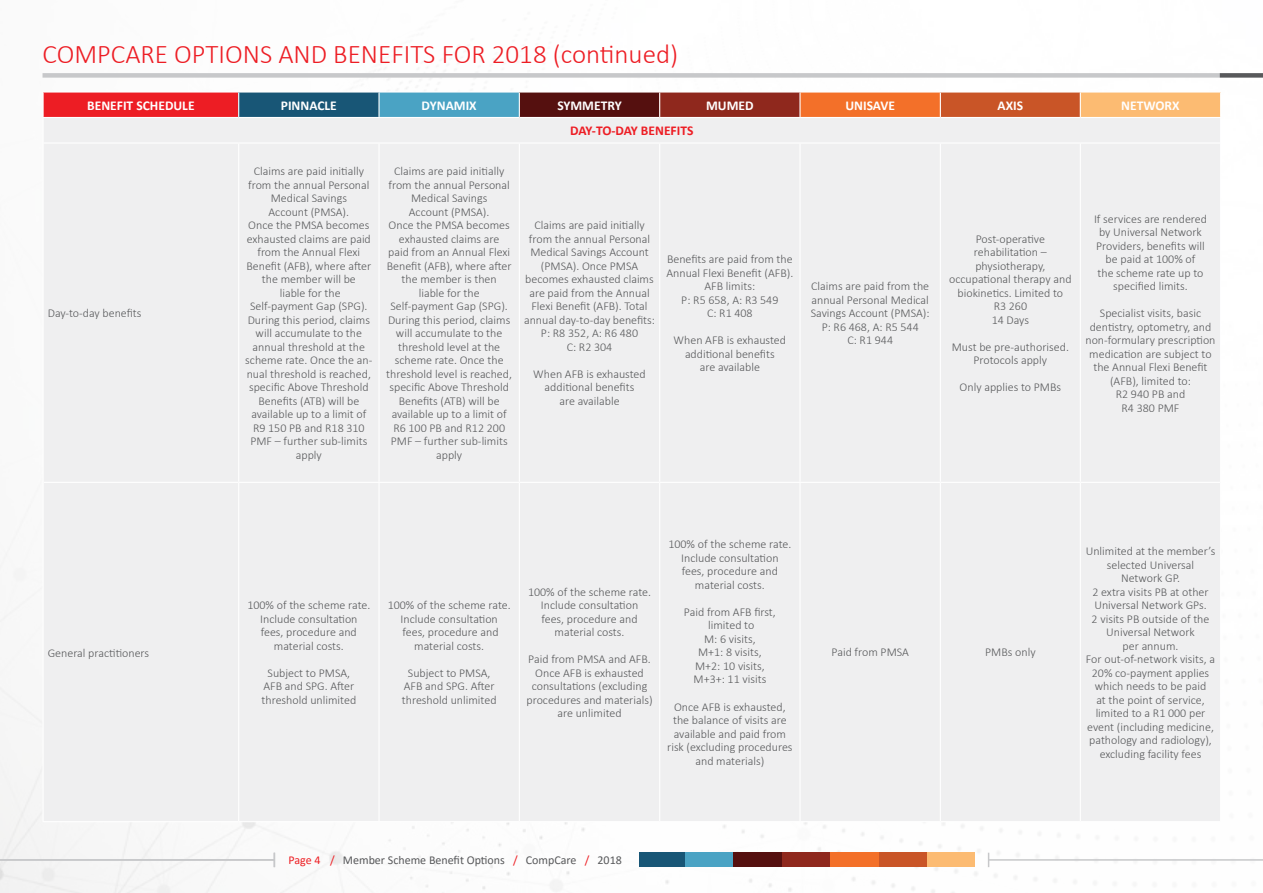
<style>
.page{position:relative;width:1263px;height:893px;background:#fff}
.page>*{position:absolute;margin:0;border:0;box-sizing:border-box;transform-origin:0 0}
.t1{font:300 27px "Calibri";color:#ed1d24}
.t2{font:700 13.5px "Calibri";color:#fff}
.t3{font:700 13.5px "Calibri";letter-spacing:-.005em;color:#ed1d24}
.t4{font:300 12px/13.5px "Calibri";color:#58595b;text-align:center}
.t5{font:12px "Calibri";color:#58595b}
.s1{color:#ed1f24}
</style>
<div class="page">
<div style="left:43px;top:73px;width:1177px;height:5px;background:#c7c8ca"></div>
<div style="left:1220px;top:73px;width:43px;height:5px;background:#58595b"></div>
<div style="left:43px;top:92px;width:196px;height:25px;background:#ed1d24"></div>
<div style="left:239px;top:92px;width:140px;height:25px;background:#185676"></div>
<div style="left:379px;top:92px;width:140px;height:25px;background:#4aa3c4"></div>
<div style="left:519px;top:92px;width:141px;height:25px;background:#55100f"></div>
<div style="left:660px;top:92px;width:140px;height:25px;background:#8f281d"></div>
<div style="left:800px;top:92px;width:140px;height:25px;background:#f37029"></div>
<div style="left:940px;top:92px;width:140px;height:25px;background:#c95527"></div>
<div style="left:1080px;top:92px;width:141px;height:25px;background:#fcbb72"></div>
<div style="left:44px;top:118px;width:1176px;height:703px;background:#efeff0"></div>
<hr style="left:378px;top:93px;width:2px;height:24px;background:#fff">
<svg style="left:519px;top:93px;width:1px;height:24px"></svg>
<svg style="left:659px;top:93px;width:1px;height:24px"></svg>
<svg style="left:799px;top:93px;width:1px;height:24px"></svg>
<svg style="left:940px;top:93px;width:1px;height:24px"></svg>
<svg style="left:1080px;top:93px;width:1px;height:24px"></svg>
<svg style="left:1220px;top:93px;width:1px;height:24px"></svg>
<hr style="left:44px;top:142px;width:195px;height:2px;background:#fff">
<hr style="left:239px;top:142px;width:140px;height:2px;background:#fff">
<hr style="left:238px;top:144px;width:1px;height:338px;background:#fff">
<hr style="left:379px;top:142px;width:140px;height:2px;background:#fff">
<hr style="left:378px;top:144px;width:2px;height:338px;background:#fff">
<hr style="left:519px;top:142px;width:141px;height:2px;background:#fff">
<hr style="left:519px;top:144px;width:1px;height:338px;background:#fff">
<hr style="left:660px;top:142px;width:140px;height:2px;background:#fff">
<hr style="left:659px;top:144px;width:1px;height:338px;background:#fff">
<hr style="left:800px;top:142px;width:140px;height:2px;background:#fff">
<hr style="left:799px;top:144px;width:1px;height:338px;background:#fff">
<hr style="left:940px;top:142px;width:140px;height:2px;background:#fff">
<hr style="left:940px;top:144px;width:1px;height:338px;background:#fff">
<hr style="left:1080px;top:142px;width:140px;height:2px;background:#fff">
<hr style="left:1080px;top:144px;width:1px;height:338px;background:#fff">
<hr style="left:44px;top:482px;width:195px;height:1px;background:#fff">
<hr style="left:239px;top:482px;width:140px;height:1px;background:#fff">
<hr style="left:238px;top:483px;width:1px;height:338px;background:#fff">
<hr style="left:379px;top:482px;width:140px;height:1px;background:#fff">
<hr style="left:378px;top:483px;width:2px;height:338px;background:#fff">
<hr style="left:519px;top:482px;width:141px;height:1px;background:#fff">
<hr style="left:519px;top:483px;width:1px;height:338px;background:#fff">
<hr style="left:660px;top:482px;width:140px;height:1px;background:#fff">
<hr style="left:659px;top:483px;width:1px;height:338px;background:#fff">
<hr style="left:800px;top:482px;width:140px;height:1px;background:#fff">
<hr style="left:799px;top:483px;width:1px;height:338px;background:#fff">
<hr style="left:940px;top:482px;width:140px;height:1px;background:#fff">
<hr style="left:940px;top:483px;width:1px;height:338px;background:#fff">
<hr style="left:1080px;top:482px;width:140px;height:1px;background:#fff">
<hr style="left:1080px;top:483px;width:1px;height:338px;background:#fff">
<hr style="left:238px;top:91px;width:141px;height:2px;background:#fff">
<hr style="left:379px;top:91px;width:140px;height:2px;background:#fff">
<hr style="left:519px;top:91px;width:141px;height:2px;background:#fff">
<hr style="left:660px;top:91px;width:140px;height:2px;background:#fff">
<hr style="left:800px;top:91px;width:140px;height:2px;background:#fff">
<hr style="left:940px;top:91px;width:140px;height:2px;background:#fff">
<hr style="left:1080px;top:91px;width:141px;height:2px;background:#fff">
<svg style="left:43px;top:93px;width:1px;height:50px"></svg>
<hr style="left:43px;top:91px;width:195px;height:2px;background:#fff">
<svg style="left:238px;top:93px;width:1px;height:24px"></svg>
<hr style="left:43px;top:117px;width:196px;height:1px;background:#fff">
<div style="left:639px;top:853px;width:47px;height:14px;background:#185676"></div>
<div style="left:685px;top:853px;width:49px;height:14px;background:#4aa3c4"></div>
<div style="left:734px;top:853px;width:48px;height:14px;background:#55100f"></div>
<div style="left:782px;top:853px;width:48px;height:14px;background:#8f281d"></div>
<div style="left:879px;top:853px;width:48px;height:14px;background:#c95527"></div>
<div style="left:927px;top:853px;width:47px;height:14px;background:#fcbb72"></div>
<div style="left:830px;top:853px;width:49px;height:14px;background:#f37029"></div>
<hr style="left:988px;top:859px;width:275px;height:2px;background:#c7c8ca">
<svg style="left:988px;top:853px;width:1px;height:14px"></svg>
<hr style="left:0;top:859px;width:274px;height:2px;background:#c7c8ca">
<svg style="left:274px;top:853px;width:1px;height:14px"></svg>
<h1 class="t1" style="left:43px;top:37px;width:637px">COMPCARE OPTIONS AND BENEFITS FOR 2018 (continued)</h1>
<p class="t2" style="left:87px;top:96px;width:109px">BENEFIT SCHEDULE</p>
<p class="t2" style="left:281px;top:96px;width:58px">PINNACLE</p>
<p class="t2" style="left:422px;top:96px;width:57px">DYNAMIX</p>
<p class="t2" style="left:557px;top:96px;width:66px">SYMMETRY</p>
<p class="t2" style="left:706px;top:96px;width:49px">MUMED</p>
<p class="t2" style="left:845px;top:96px;width:51px">UNISAVE</p>
<p class="t2" style="left:997px;top:96px;width:27px">AXIS</p>
<p class="t2" style="left:1121px;top:96px;width:60px">NETWORX</p>
<p class="t3" style="left:570px;top:121px;width:125px">DAY-TO-DAY BENEFITS</p>
<p class="t4" style="left:48px;top:306px;width:95px">Day-to-day benefits</p>
<p class="t4" style="left:48px;top:646px;width:103px">General practitioners</p>
<p class="t4" style="left:245px;top:165px;width:129px">Claims are paid initially from the annual Personal<br>Medical Savings<br>Account (PMSA).<br>Once the PMSA becomes exhausted claims are paid from the Annual Flexi<br>Benefit (AFB), where after the member will be<br>liable for the<br>Self-payment Gap (SPG).<br>During this period, claims will accumulate to the annual threshold at the scheme rate. Once the an&shy;nual threshold is reached, specific Above Threshold<br>Benefits (ATB) will be available up to a limit of<br>R9 150 PB and R18 310<br>PMF – further sub-limits apply</p>
<p class="t4" style="left:386px;top:165px;width:127px">Claims are paid initially from the annual Personal<br>Medical Savings<br>Account (PMSA).<br>Once the PMSA becomes exhausted claims are<br>paid from an Annual Flexi<br>Benefit (AFB), where after the member is then<br>liable for the<br>Self-payment Gap (SPG).<br>During this period, claims will accumulate to the threshold level at the scheme rate. Once the threshold level is reached, specific Above Threshold<br>Benefits (ATB) will be available up to a limit of<br>R6 100 PB and R12 200<br>PMF – further sub-limits apply</p>
<p class="t4" style="left:524px;top:219px;width:132px">Claims are paid initially from the annual Personal<br>Medical Savings Account (PMSA). Once PMSA becomes exhausted claims are paid from the Annual<br>Flexi Benefit (AFB). Total annual day-to-day benefits:<br>P: R8 352, A: R6 480<br>C: R2 304</p>
<p class="t4" style="left:533px;top:367px;width:114px">When AFB is exhausted additional benefits<br>are available</p>
<p class="t4" style="left:666px;top:252px;width:128px">Benefits are paid from the<br>Annual Flexi Benefit (AFB).<br>AFB limits:<br>P: R5 658, A: R3 549<br>C: R1 408</p>
<p class="t4" style="left:674px;top:333px;width:114px">When AFB is exhausted additional benefits<br>are available</p>
<p class="t4" style="left:811px;top:279px;width:120px">Claims are paid from the annual Personal Medical<br>Savings Account (PMSA):<br>P: R6 468, A: R5 544<br>C: R1 944</p>
<p class="t4" style="left:949px;top:232px;width:124px">Post-operative rehabilitation – physiotherapy, occupational therapy and biokinetics. Limited to<br>R3 260<br>14 Days</p>
<p class="t4" style="left:952px;top:340px;width:119px">Must be pre-authorised.<br>Protocols apply</p>
<p class="t4" style="left:959px;top:381px;width:103px">Only applies to PMBs</p>
<p class="t4" style="left:1094px;top:212px;width:115px">If services are rendered by Universal Network<br>Providers, benefits will be paid at 100% of<br>the scheme rate up to specified limits.</p>
<p class="t4" style="left:1085px;top:306px;width:132px">Specialist visits, basic dentistry, optometry, and non-formulary prescription medication are subject to the Annual Flexi Benefit (AFB), limited to:<br>R2 940 PB and<br>R4 380 PMF</p>
<p class="t4" style="left:247px;top:598px;width:124px">100% of the scheme rate.<br>Include consultation fees, procedure and material costs.</p>
<p class="t4" style="left:262px;top:666px;width:96px">Subject to PMSA,<br>AFB and SPG. After threshold unlimited</p>
<p class="t4" style="left:388px;top:598px;width:124px">100% of the scheme rate.<br>Include consultation fees, procedure and material costs.</p>
<p class="t4" style="left:402px;top:666px;width:96px">Subject to PMSA,<br>AFB and SPG. After threshold unlimited</p>
<p class="t4" style="left:528px;top:585px;width:124px">100% of the scheme rate.<br>Include consultation fees, procedure and material costs.</p>
<p class="t4" style="left:526px;top:652px;width:128px">Paid from PMSA and AFB.<br>Once AFB is exhausted consultations (excluding procedures and materials) are unlimited</p>
<p class="t4" style="left:668px;top:538px;width:124px">100% of the scheme rate.<br>Include consultation fees, procedure and material costs.</p>
<p class="t4" style="left:684px;top:605px;width:93px">Paid from AFB first, limited to<br>M: 6 visits,<br>M+1: 8 visits,<br>M+2: 10 visits,<br>M+3+: 11 visits</p>
<p class="t4" style="left:667px;top:700px;width:127px">Once AFB is exhausted, the balance of visits are available and paid from risk (excluding procedures and materials)</p>
<p class="t4" style="left:831px;top:646px;width:79px">Paid from PMSA</p>
<p class="t4" style="left:985px;top:646px;width:52px">PMBs only</p>
<p class="t4" style="left:1086px;top:544px;width:131px">Unlimited at the member’s selected Universal<br>Network GP.<br>2 extra visits PB at other<br>Universal Network GPs.<br>2 visits PB outside of the<br>Universal Network<br>per annum.<br>For out-of-network visits, a<br>20% co-payment applies which needs to be paid<br>at the point of service, limited to a R1 000 per event (including medicine, pathology and radiology), excluding facility fees</p>
<p class="t5" style="left:289px;top:852px;width:335px"><span class="s1">Page 4 /</span> Member Scheme Benefit Options <span class="s1">/</span> CompCare <span class="s1">/</span> 2018</p>
</div>
